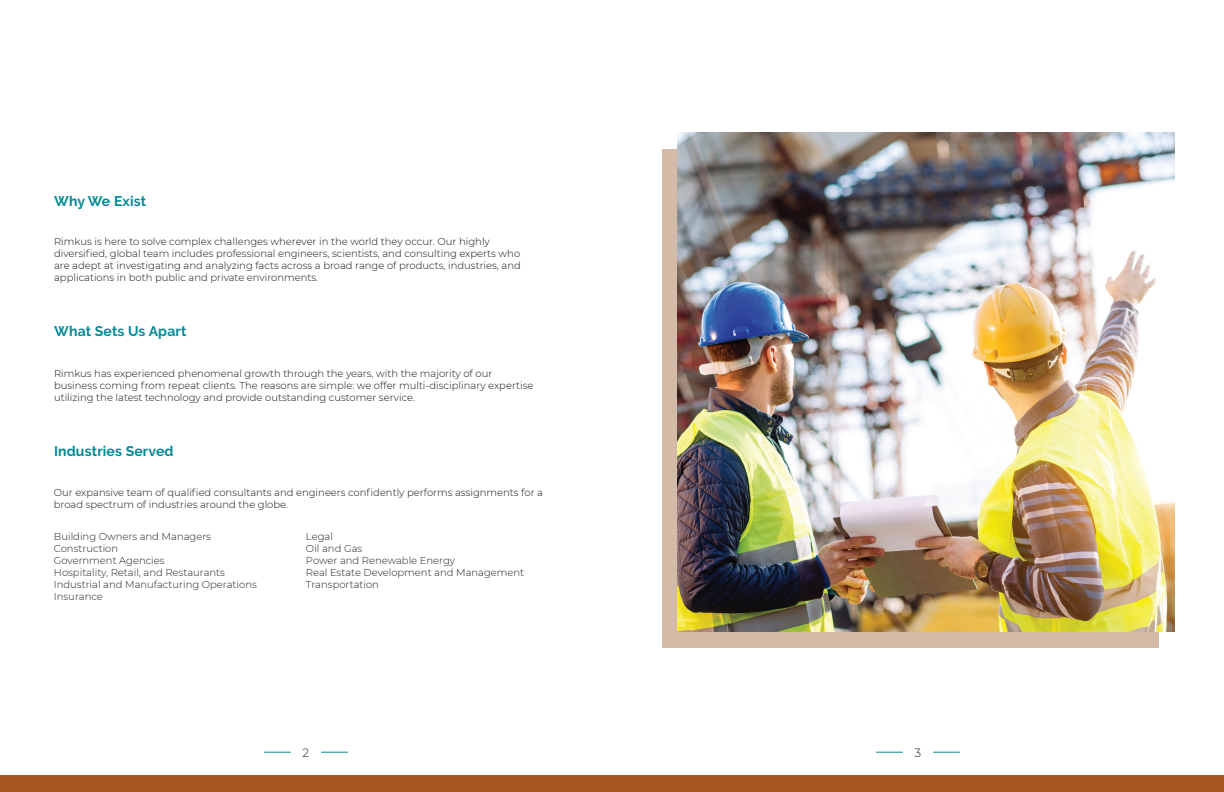
<style>
.page{position:relative;width:1224px;height:792px;background:#fff}
.page>*{position:absolute;margin:0;border:0;box-sizing:border-box;transform-origin:0 0}
.t1{font:700 14px "Raleway";letter-spacing:.01em;color:#038a96}
.t2{font:300 12px "Montserrat";color:#231f20}
.t3{font:300 10px/12px "Montserrat";color:#0e1419}
.t4{font:300 10px/12px "Montserrat";color:#231f20}
</style>
<div class="page">
<svg style="left:933px;top:752px;width:27px;height:1px"></svg>
<svg style="left:876px;top:752px;width:27px;height:1px"></svg>
<svg style="left:321px;top:752px;width:27px;height:1px"></svg>
<svg style="left:264px;top:752px;width:27px;height:1px"></svg>
<div style="left:0;top:776px;width:1224px;height:16px;background:#a65523"></div>
<div style="left:662px;top:150px;width:496px;height:498px;background:#d3bba8"></div>
<img style="left:678px;top:132px;width:496px;height:499px">
<h1 class="t1" style="left:54px;top:193px;width:94px">Why We Exist</h1>
<p class="t3" style="left:54px;top:235px;width:468px">Rimkus is here to solve complex challenges wherever in the world they occur. Our highly diversified, global team includes professional engineers, scientists, and consulting experts who are adept at investigating and analyzing facts across a broad range of products, industries, and applications in both public and private environments.</p>
<h1 class="t1" style="left:54px;top:323px;width:134px">What Sets Us Apart</h1>
<p class="t3" style="left:54px;top:367px;width:481px">Rimkus has experienced phenomenal growth through the years, with the majority of our business coming from repeat clients. The reasons are simple: we offer multi-disciplinary expertise utilizing the latest technology and provide outstanding customer service.</p>
<h1 class="t1" style="left:54px;top:443px;width:121px">Industries Served</h1>
<p class="t3" style="left:54px;top:487px;width:491px">Our expansive team of qualified consultants and engineers confidently performs assignments for a broad spectrum of industries around the globe.</p>
<p class="t4" style="left:54px;top:530px;width:205px">Building Owners and Managers<br>Construction<br>Government Agencies<br>Hospitality, Retail, and Restaurants<br>Industrial and Manufacturing Operations<br>Insurance</p>
<p class="t4" style="left:306px;top:530px;width:220px">Legal<br>Oil and Gas<br>Power and Renewable Energy<br>Real Estate Development and Management<br>Transportation</p>
<p class="t2" style="left:303px;top:744px;width:8px">2</p>
<p class="t2" style="left:915px;top:744px;width:8px">3</p>
</div>
